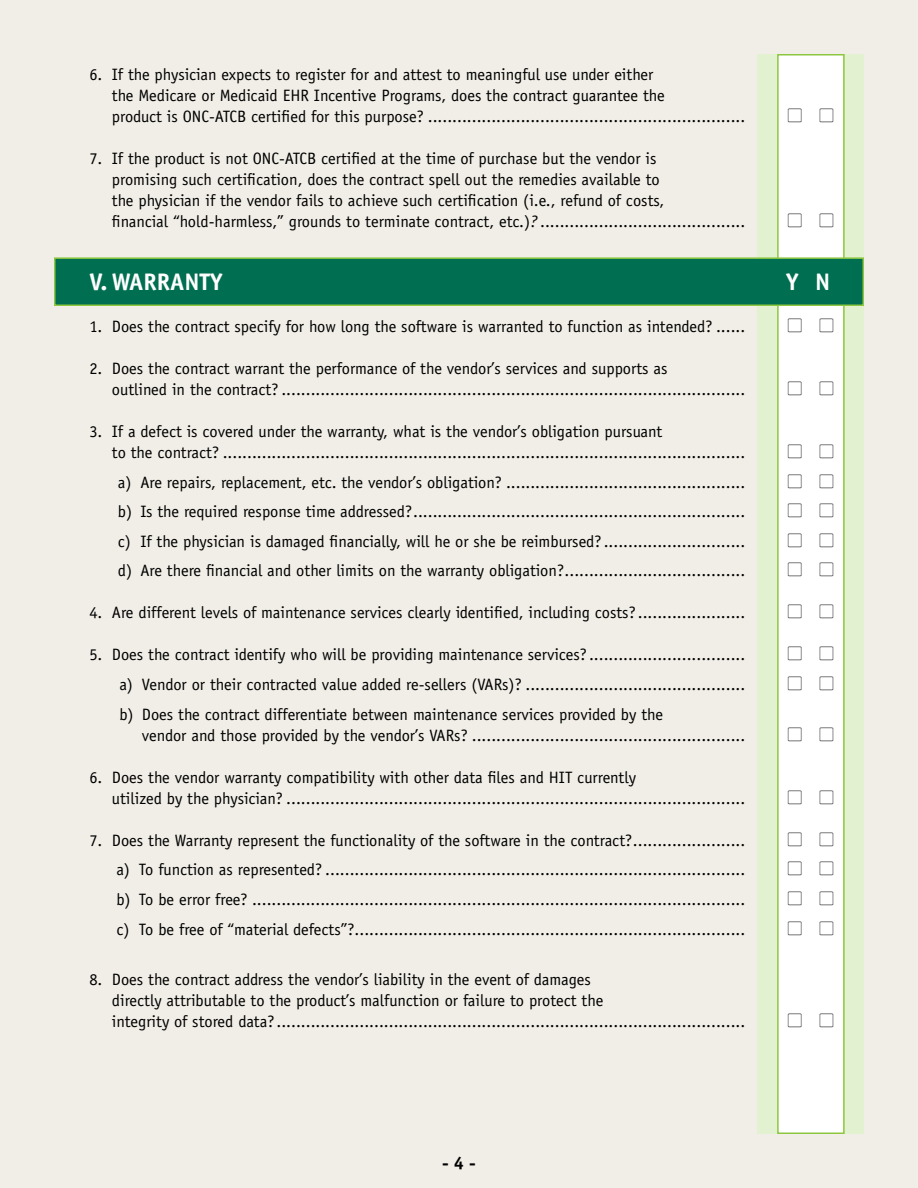
<style>
.page{position:relative;width:918px;height:1188px;background:#f0eee6}
.page>*{position:absolute;margin:0;border:0;box-sizing:border-box;transform-origin:0 0}
.t1{font:700 24px "Officina Sans";color:#fff}
.t2{font:700 18px "Officina Sans";color:#000}
.t3{font:16.5px/21px "Officina Sans";color:#000}
.t4{font:16.5px "Carta";color:#000;scale:.8 1}
.s1{font-style:italic}
</style>
<div class="page">
<div style="left:758px;top:54px;width:106px;height:1080px;background:#e2f1cf"></div>
<div style="left:777px;top:54px;width:68px;height:1080px;background:#fff;border:2px solid #8dc63f"></div>
<div style="left:54px;top:257px;width:810px;height:49px;background:#006f51;border:2px solid #8dc63f"></div>
<p class="t3" style="left:112px;top:64px;width:635px;text-indent:-23px">6. If the physician expects to register for and attest to meaningful use under either<br>the Medicare or Medicaid EHR Incentive Programs, does the contract guarantee the<br>product is ONC-ATCB certified for this purpose? .................................................................</p>
<p class="t3" style="left:112px;top:148px;width:635px;text-indent:-23px">7. If the product is not ONC-ATCB certified at the time of purchase but the vendor is<br>promising such certification, does the contract spell out the remedies available to<br>the physician if the vendor fails to achieve such certification (i.e., refund of costs,<br>financial “hold-harmless,” grounds to terminate contract, etc.)<span class="s1">?</span> ..........................................</p>
<p class="t4" style="left:788px;top:107px;width:58px">L L</p>
<p class="t4" style="left:788px;top:212px;width:58px">L L</p>
<h1 class="t1" style="left:89px;top:267px;width:135px">V. WARRANTY</h1>
<h1 class="t1" style="left:786px;top:267px;width:46px">Y N</h1>
<p class="t3" style="left:89px;top:316px;width:657px">1. Does the contract specify for how long the software is warranted to function as intended? ......</p>
<p class="t4" style="left:788px;top:317px;width:58px">L L</p>
<p class="t3" style="left:112px;top:358px;width:635px;text-indent:-23px">2. Does the contract warrant the performance of the vendor’s services and supports as<br>outlined in the contract? ...............................................................................................</p>
<p class="t4" style="left:788px;top:380px;width:58px">L L</p>
<p class="t3" style="left:112px;top:421px;width:635px;text-indent:-23px">3. If a defect is covered under the warranty, what is the vendor’s obligation pursuant<br>to the contract? ...........................................................................................................</p>
<p class="t4" style="left:788px;top:443px;width:58px">L L</p>
<p class="t3" style="left:118px;top:471px;width:629px">a) Are repairs, replacement, etc. the vendor’s obligation? .................................................</p>
<p class="t4" style="left:788px;top:472px;width:58px">L L</p>
<p class="t3" style="left:118px;top:501px;width:629px">b) Is the required response time addressed?....................................................................</p>
<p class="t4" style="left:788px;top:502px;width:58px">L L</p>
<p class="t3" style="left:118px;top:531px;width:629px">c) If the physician is damaged financially, will he or she be reimbursed? .............................</p>
<p class="t4" style="left:788px;top:531px;width:58px">L L</p>
<p class="t3" style="left:118px;top:560px;width:629px">d) Are there financial and other limits on the warranty obligation?.....................................</p>
<p class="t4" style="left:788px;top:561px;width:58px">L L</p>
<p class="t3" style="left:89px;top:602px;width:657px">4. Are different levels of maintenance services clearly identified, including costs? ......................</p>
<p class="t4" style="left:788px;top:603px;width:58px">L L</p>
<p class="t3" style="left:89px;top:644px;width:657px">5. Does the contract identify who will be providing maintenance services? ................................</p>
<p class="t4" style="left:788px;top:645px;width:58px">L L</p>
<p class="t3" style="left:119px;top:674px;width:627px">a) Vendor or their contracted value added re-sellers (VARs)? .............................................</p>
<p class="t4" style="left:788px;top:675px;width:58px">L L</p>
<p class="t3" style="left:142px;top:704px;width:605px;text-indent:-23px">b) Does the contract differentiate between maintenance services provided by the<br>vendor and those provided by the vendor’s VARs? ........................................................</p>
<p class="t4" style="left:788px;top:725px;width:58px">L L</p>
<p class="t3" style="left:112px;top:767px;width:635px;text-indent:-23px">6. Does the vendor warranty compatibility with other data files and HIT currently<br>utilized by the physician? ..............................................................................................</p>
<p class="t4" style="left:788px;top:788px;width:58px">L L</p>
<p class="t3" style="left:89px;top:830px;width:657px">7. Does the Warranty represent the functionality of the software in the contract?.......................</p>
<p class="t4" style="left:788px;top:830px;width:58px">L L</p>
<p class="t3" style="left:116px;top:859px;width:630px">a) To function as represented? ......................................................................................</p>
<p class="t4" style="left:788px;top:860px;width:58px">L L</p>
<p class="t3" style="left:116px;top:889px;width:630px">b) To be error free? .....................................................................................................</p>
<p class="t4" style="left:788px;top:890px;width:58px">L L</p>
<p class="t3" style="left:116px;top:919px;width:630px">c) To be free of “material defects”?................................................................................</p>
<p class="t4" style="left:788px;top:919px;width:58px">L L</p>
<p class="t3" style="left:112px;top:969px;width:635px;text-indent:-23px">8. Does the contract address the vendor’s liability in the event of damages<br>directly attributable to the product’s malfunction or failure to protect the<br>integrity of stored data? ................................................................................................</p>
<p class="t4" style="left:788px;top:1012px;width:58px">L L</p>
<p class="t2" style="left:442px;top:1152px;width:35px">-4-</p>
</div>
